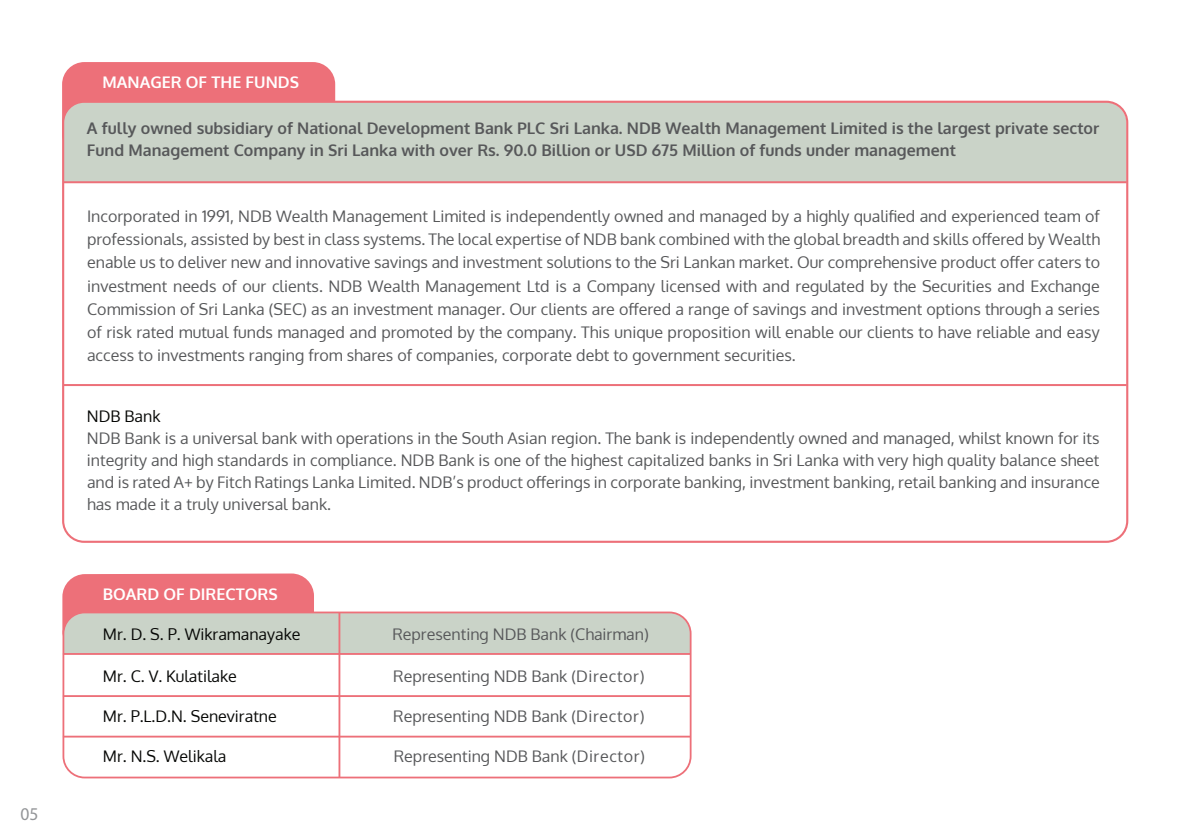
<style>
.page{position:relative;width:1191px;height:840px;background:#fff}
.page>*{position:absolute;margin:0;border:0;box-sizing:border-box;transform-origin:0 0}
.t1{font:18px "Myriad Pro";color:#939598}
.t2{font:16px/23px "Oxygen";color:#57585a;text-align:justify}
.t3{font:700 16px/22px "Oxygen";color:#57585a}
.t4{font:16px "Oxygen";color:#060705}
.t5{font:700 16px "Oxygen";color:#fff}
</style>
<div class="page">
<div style="left:62px;top:62px;width:273px;height:94px;background:#ed7079;border-radius:22px"></div>
<svg style="left:62px;top:101px;width:1066px;height:441px"></svg>
<div style="left:62px;top:573px;width:252px;height:55px;background:#ed7079"></div>
<div style="left:63px;top:612px;width:627px;height:41px;background:#cad3c8"></div>
<hr style="left:63px;top:652px;width:627px;height:2px;background:#ed7079">
<hr style="left:63px;top:694px;width:627px;height:2px;background:#ed7079">
<hr style="left:63px;top:735px;width:627px;height:2px;background:#ed7079">
<hr style="left:338px;top:612px;width:2px;height:164px;background:#ed7079">
<div style="left:62px;top:611px;width:629px;height:167px;border:2px solid #ed7079;border-radius:21px"></div>
<p class="t1" style="left:21px;top:802px;width:19px">05</p>
<p class="t5" style="left:103px;top:72px;width:198px">MANAGER OF THE FUNDS</p>
<p class="t3" style="left:87px;top:117px;width:1014px">A fully owned subsidiary of National Development Bank PLC Sri Lanka. NDB Wealth Management Limited is the largest private sector<br>Fund Management Company in Sri Lanka with over Rs. 90.0 Billion or USD 675 Million of funds under management</p>
<p class="t2" style="left:87px;top:205px;width:1014px">Incorporated in 1991, NDB Wealth Management Limited is independently owned and managed by a highly qualified and experienced team of professionals, assisted by best in class systems. The local expertise of NDB bank combined with the global breadth and skills offered by Wealth enable us to deliver new and innovative savings and investment solutions to the Sri Lankan market. Our comprehensive product offer caters to investment needs of our clients. NDB Wealth Management Ltd is a Company licensed with and regulated by the Securities and Exchange Commission of Sri Lanka (SEC) as an investment manager. Our clients are offered a range of savings and investment options through a series of risk rated mutual funds managed and promoted by the company. This unique proposition will enable our clients to have reliable and easy access to investments ranging from shares of companies, corporate debt to government securities.</p>
<p class="t4" style="left:87px;top:405px;width:75px">NDB Bank</p>
<p class="t2" style="left:87px;top:427px;width:1014px;line-height:22px">NDB Bank is a universal bank with operations in the South Asian region. The bank is independently owned and managed, whilst known for its integrity and high standards in compliance. NDB Bank is one of the highest capitalized banks in Sri Lanka with very high quality balance sheet and is rated A+ by Fitch Ratings Lanka Limited. NDB’s product offerings in corporate banking, investment banking, retail banking and insurance has made it a truly universal bank.</p>
<p class="t5" style="left:103px;top:584px;width:176px">BOARD OF DIRECTORS</p>
<p class="t4" style="left:103px;top:622px;width:199px">Mr. D. S. P. Wikramanayake</p>
<p class="t2" style="left:392px;top:622px;width:258px">Representing NDB Bank (Chairman)</p>
<p class="t4" style="left:103px;top:664px;width:136px">Mr. C. V. Kulatilake</p>
<p class="t2" style="left:393px;top:664px;width:253px">Representing NDB Bank (Director)</p>
<p class="t4" style="left:103px;top:704px;width:175px">Mr. P.L.D.N. Seneviratne</p>
<p class="t2" style="left:393px;top:704px;width:253px">Representing NDB Bank (Director)</p>
<p class="t4" style="left:103px;top:744px;width:125px">Mr. N.S. Welikala</p>
<p class="t2" style="left:394px;top:744px;width:253px">Representing NDB Bank (Director)</p>
</div>
